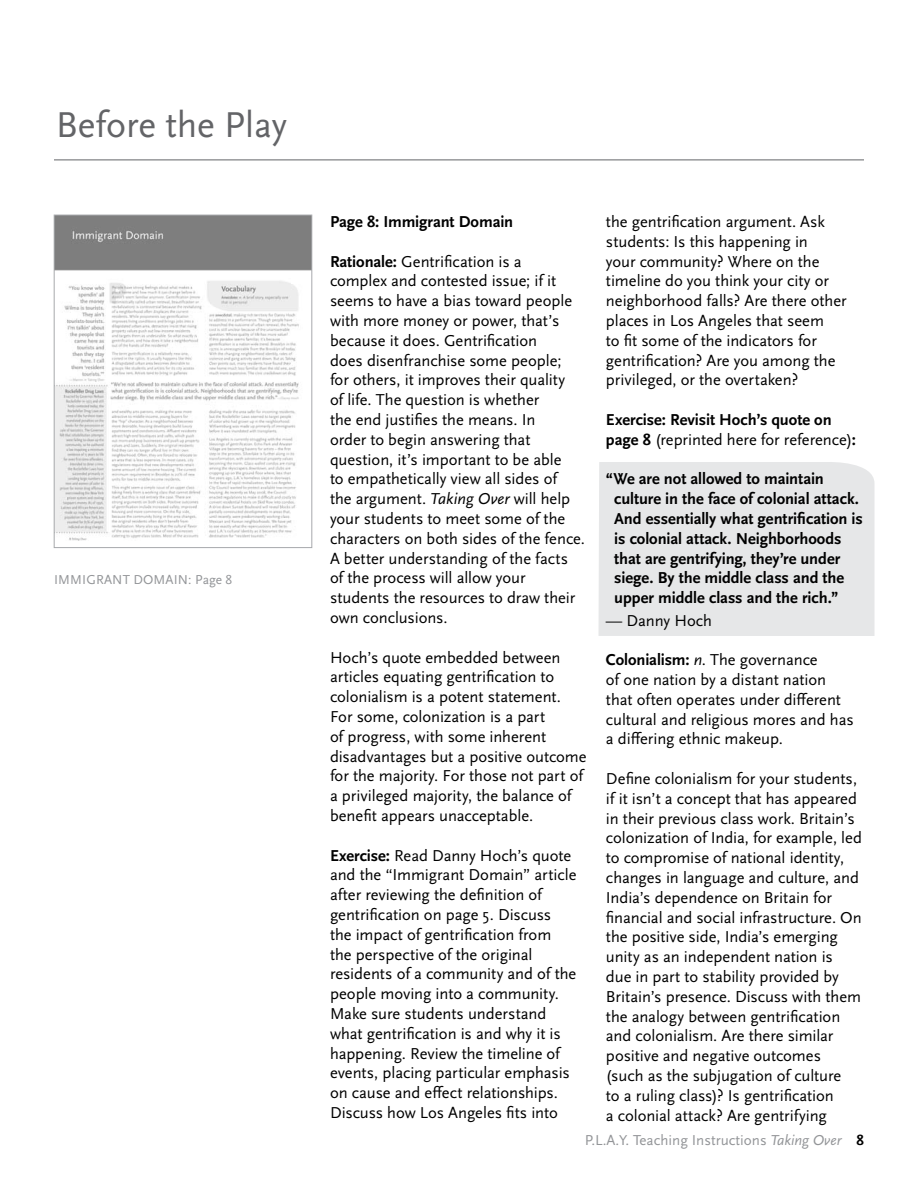
<style>
.page{position:relative;width:918px;height:1188px;background:#fff}
.page>*{position:absolute;margin:0;border:0;box-sizing:border-box;transform-origin:0 0}
.t1{font:37.5px "Scala Sans Pro";color:#636467}
.t2{font:16.5px/19.8px "Scala Sans Pro";letter-spacing:-.005em;color:#000}
.t3{font:700 16.5px/19.8px "Scala Sans Pro";letter-spacing:-.005em;color:#000}
.t4{font:15px "Scala Sans Pro";color:#939598}
.t5{font:13.5px "Scala Sans Pro";color:#939598}
.s1{font-weight:700}
.s2{font-style:italic}
.s3{font-weight:400}
.s4{font-weight:700;color:#000}
</style>
<div class="page">
<hr style="left:54px;top:160px;width:810px;height:1px;background:#636467">
<div style="left:599px;top:462px;width:276px;height:174px;background:#e6e7e8"></div>
<img style="left:56px;top:217px;width:254px;height:323px">
<div style="left:54px;top:215px;width:258px;height:333px;border:1px solid #a7a9ac"></div>
<h1 class="t1" style="left:56px;top:102px;width:233px">Before the Play</h1>
<p class="t5" style="left:54px;top:571px;width:10px">immigrant</p>
<p class="t5" style="left:133px;top:571px;width:10px">domain</p>
<p class="t5" style="left:188px;top:571px;width:46px">: Page 8</p>
<p class="t3" style="left:330px;top:212px;width:185px">Page 8: Immigrant Domain</p>
<p class="t2" style="left:330px;top:251px;width:257px"><span class="s1">Rationale:</span> Gentrification is a<br>complex and contested issue; if it seems to have a bias toward people with more money or power, that’s because it does. Gentrification<br>does disenfranchise some people;<br>for others, it improves their quality<br>of life. The question is whether<br>the end justifies the means. In<br>order to begin answering that question, it’s important to be able<br>to empathetically view all sides of<br>the argument. <span class="s2">Taking Over</span> will help your students to meet some of the characters on both sides of the fence.<br>A better understanding of the facts of the process will allow your students the resources to draw their own conclusions.</p>
<p class="t2" style="left:330px;top:647px;width:258px">Hoch’s quote embedded between articles equating gentrification to colonialism is a potent statement.<br>For some, colonization is a part<br>of progress, with some inherent disadvantages but a positive outcome for the majority. For those not part of a privileged majority, the balance of benefit appears unacceptable.</p>
<p class="t2" style="left:330px;top:845px;width:248px"><span class="s1">Exercise:</span> Read Danny Hoch’s quote and the “Immigrant Domain” article after reviewing the definition of gentrification on page 5. Discuss the impact of gentrification from the perspective of the original residents of a community and of the people moving into a community.<br>Make sure students understand what gentrification is and why it is happening. Review the timeline of events, placing particular emphasis on cause and effect relationships.<br>Discuss how Los Angeles fits into</p>
<p class="t2" style="left:606px;top:212px;width:242px">the gentrification argument. Ask students: Is this happening in<br>your community? Where on the timeline do you think your city or neighborhood falls? Are there other places in Los Angeles that seem<br>to fit some of the indicators for gentrification? Are you among the privileged, or the overtaken?</p>
<p class="t3" style="left:606px;top:410px;width:252px">Exercise: Revisit Hoch’s quote on page 8 <span class="s3">(reprinted here for reference)</span>:</p>
<p class="t3" style="left:614px;top:469px;width:250px;text-indent:-8px">“We are not allowed to maintain culture in the face of colonial attack.<br>And essentially what gentrification is is colonial attack. N eighborhoods that are gentrifying, they’re under siege. By the middle class and the upper middle class and the rich.”</p>
<p class="t2" style="left:606px;top:610px;width:108px">— Danny Hoch</p>
<p class="t2" style="left:606px;top:650px;width:249px"><span class="s1">Colonialism:</span> <span class="s2">n</span>. The governance<br>of one nation by a distant nation that often operates under different cultural and religious mores and has a differing ethnic makeup.</p>
<p class="t2" style="left:606px;top:769px;width:258px">Define colonialism for your students, if it isn’t a concept that has appeared in their previous class work. Britain’s colonization of India, for example, led to compromise of national identity, changes in language and culture, and India’s dependence on Britain for financial and social infrastructure. On the positive side, India’s emerging unity as an independent nation is due in part to stability provided by Britain’s presence. Discuss with them the analogy between gentrification and colonialism. Are there similar positive and negative outcomes (such as the subjugation of culture<br>to a ruling class)? Is gentrification<br>a colonial attack? Are gentrifying</p>
<p class="t4" style="left:585px;top:1131px;width:281px">P.L.A.Y. Teaching Instructions <span class="s2">Taking Over</span> <span class="s4">8</span></p>
</div>
